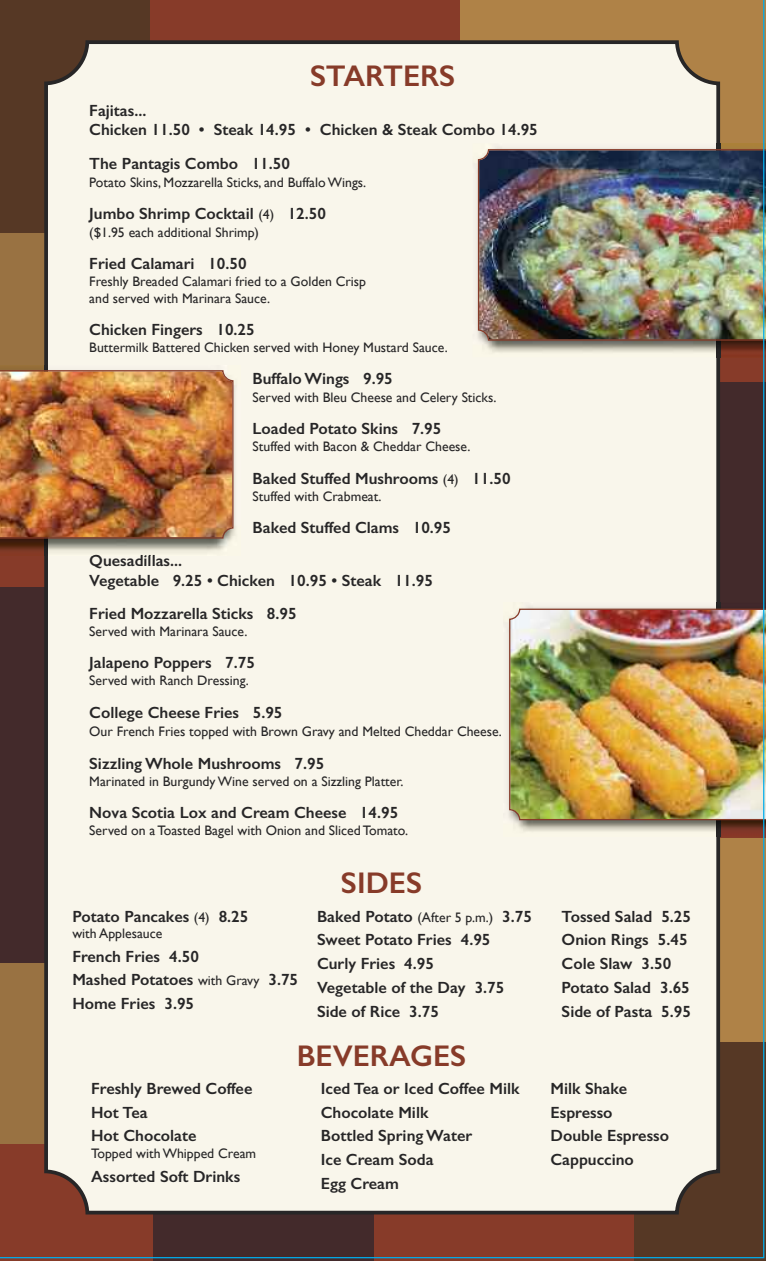
<style>
.page{position:relative;width:766px;height:1261px;background:#fff}
.page>*{position:absolute;margin:0;border:0;box-sizing:border-box;transform-origin:0 0}
.t1{font:600 30px "Gill Sans";color:#873b29}
.t2{font:600 16.25px/23.8px "Gill Sans";color:#272627}
.t3{font:13.75px/16.5px "Gill Sans";color:#272627}
.s1{font-weight:400;font-size:13.75px}
</style>
<div class="page">
<div style="left:154px;top:1187px;width:219px;height:73px;background:#2e5266"></div>
<div style="left:373px;top:1187px;width:270px;height:73px;background:#5d5d64"></div>
<svg style="left:633px;top:1042px;width:132px;height:218px"></svg>
<img style="left:0;top:0;width:763px;height:1258px">
<h1 class="t1" style="left:310px;top:58px;width:146px">STARTERS</h1>
<p class="t2" style="left:89px;top:100px;width:450px;line-height:19.5px">Fajitas...<br>Chicken 11.50 • Steak 14.95 • Chicken &amp; Steak Combo 14.95</p>
<p class="t2" style="left:89px;top:152px;width:202px">The Pantagis Combo 11.50</p>
<p class="t3" style="left:89px;top:174px;width:278px">Potato Skins, Mozzarella Sticks, and BuffaloWings.</p>
<p class="t2" style="left:89px;top:202px;width:238px">Jumbo Shrimp Cocktail <span class="s1">(4)</span> 12.50</p>
<p class="t3" style="left:89px;top:224px;width:171px">($1.95 each additional Shrimp)</p>
<p class="t2" style="left:89px;top:251px;width:159px">Fried Calamari 10.50</p>
<p class="t3" style="left:89px;top:273px;width:278px">Freshly Breaded Calamari fried to a Golden Crisp and served with Marinara Sauce.</p>
<p class="t2" style="left:89px;top:317px;width:167px">Chicken Fingers 10.25</p>
<p class="t3" style="left:89px;top:339px;width:360px">Buttermilk Battered Chicken served with Honey Mustard Sauce.</p>
<p class="t2" style="left:252px;top:367px;width:142px">Buffalo Wings 9.95</p>
<p class="t3" style="left:252px;top:389px;width:245px">Served with Bleu Cheese and Celery Sticks.</p>
<p class="t2" style="left:252px;top:416px;width:190px">Loaded Potato Skins 7.95</p>
<p class="t3" style="left:252px;top:438px;width:219px">Stuffed with Bacon &amp; Cheddar Cheese.</p>
<p class="t2" style="left:252px;top:466px;width:259px">Baked Stuffed Mushrooms <span class="s1">(4)</span> 11.50</p>
<p class="t3" style="left:252px;top:488px;width:130px">Stuffed with Crabmeat.</p>
<p class="t2" style="left:252px;top:515px;width:200px">Baked Stuffed Clams 10.95</p>
<p class="t2" style="left:89px;top:550px;width:345px;line-height:19.5px">Quesadillas...<br>Vegetable 9.25 • Chicken 10.95 • Steak 11.95</p>
<p class="t2" style="left:89px;top:601px;width:209px">Fried Mozzarella Sticks 8.95</p>
<p class="t3" style="left:89px;top:623px;width:159px">Served with Marinara Sauce.</p>
<p class="t2" style="left:89px;top:650px;width:167px">Jalapeno Poppers 7.75</p>
<p class="t3" style="left:89px;top:672px;width:161px">Served with Ranch Dressing.</p>
<p class="t2" style="left:89px;top:700px;width:194px">College Cheese Fries 5.95</p>
<p class="t3" style="left:89px;top:722px;width:414px">Our French Fries topped with Brown Gravy and Melted Cheddar Cheese.</p>
<p class="t2" style="left:89px;top:751px;width:236px">Sizzling Whole Mushrooms 7.95</p>
<p class="t3" style="left:89px;top:773px;width:315px">Marinated in BurgundyWine served on a Sizzling Platter.</p>
<p class="t2" style="left:89px;top:800px;width:310px">Nova Scotia Lox and Cream Cheese 14.95</p>
<p class="t3" style="left:89px;top:822px;width:320px">Served on a Toasted Bagel with Onion and Sliced Tomato.</p>
<p class="t2" style="left:72px;top:904px;width:177px">Potato Pancakes <span class="s1">(4)</span> 8.25</p>
<p class="t3" style="left:72px;top:925px;width:91px">with Applesauce</p>
<p class="t2" style="left:72px;top:944px;width:227px">French Fries 4.50<br>Mashed Potatoes <span class="s1">with Gravy</span> 3.75<br>Home Fries 3.95</p>
<h1 class="t1" style="left:341px;top:864px;width:83px">SIDES</h1>
<p class="t2" style="left:317px;top:904px;width:216px">Baked Potato <span class="s1">(After 5 p.m.)</span> 3.75<br>Sweet Potato Fries 4.95<br>Curly Fries 4.95<br>Vegetable of the Day 3.75<br>Side of Rice 3.75</p>
<p class="t2" style="left:561px;top:904px;width:131px">Tossed Salad 5.25<br>Onion Rings 5.45<br>Cole Slaw 3.50<br>Potato Salad 3.65<br>Side of Pasta 5.95</p>
<p class="t2" style="left:91px;top:1076px;width:163px">Freshly Brewed Coffee<br>Hot Tea<br>Hot Chocolate</p>
<p class="t3" style="left:91px;top:1144px;width:166px">Topped withWhipped Cream</p>
<p class="t2" style="left:91px;top:1164px;width:150px">Assorted Soft Drinks</p>
<h1 class="t1" style="left:296px;top:1038px;width:171px">BEVERAGES</h1>
<p class="t2" style="left:320px;top:1076px;width:200px">Iced Tea or Iced Coffee Milk<br>Chocolate Milk<br>Bottled Spring Water<br>Ice Cream Soda<br>Egg Cream</p>
<p class="t2" style="left:550px;top:1076px;width:120px">Milk Shake<br>Espresso<br>Double Espresso<br>Cappuccino</p>
</div>
